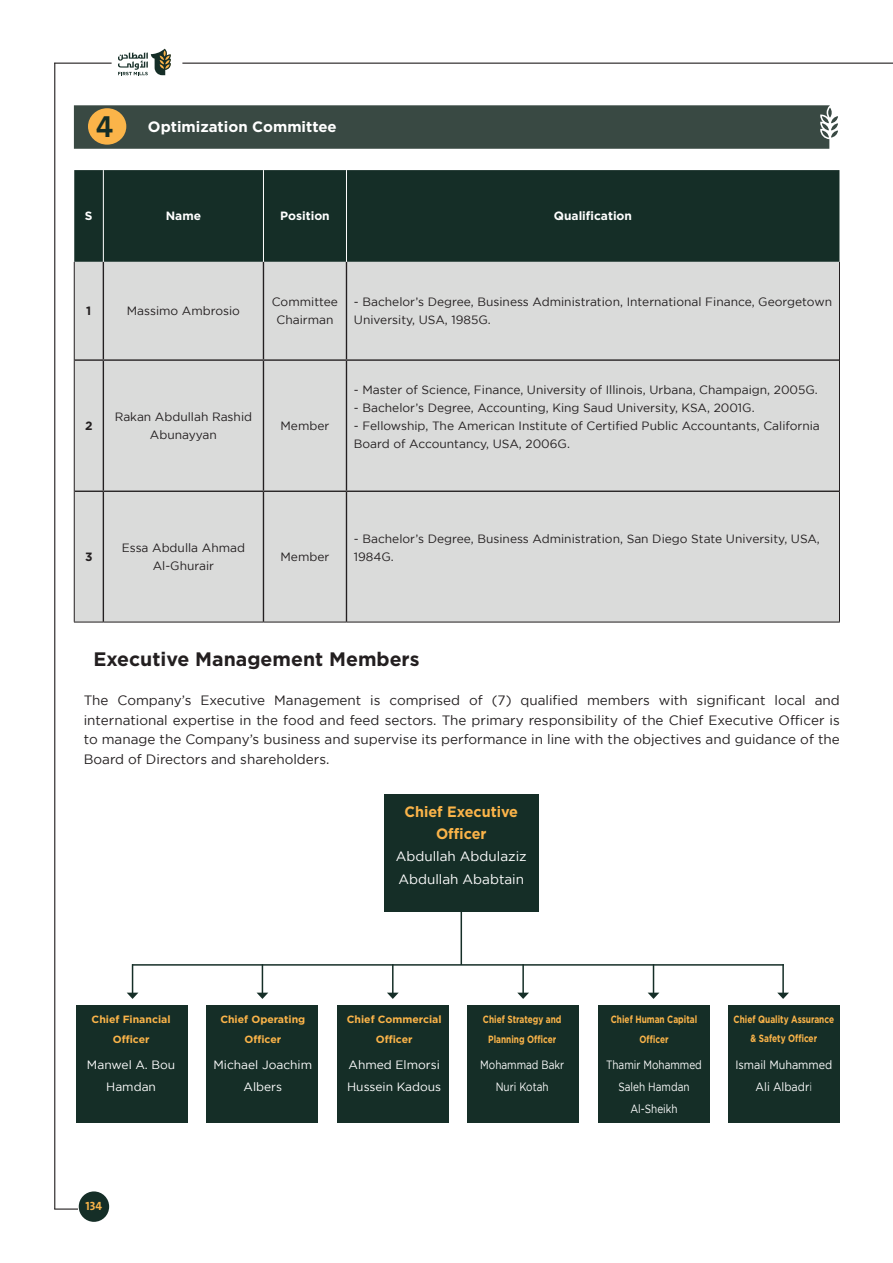
<style>
.page{position:relative;width:893px;height:1263px;background:#fff}
.page>*{position:absolute;margin:0;border:0;box-sizing:border-box;transform-origin:0 0}
.المتن{font:700 30.75px "The Sans Arabic";color:#152e27}
.المتن-2{font:700 19.5px "Gotham";color:#231f20}
.المتن-3{font:700 15px "Gotham";color:#fff}
.عادي{font:700 15px/22.2px "Gotham";color:#fbb449;text-align:center;scale:.96 1}
.نص{font:13.5px/19.5px "Gotham";color:#231f20;text-align:justify}
.عادي-2{font:13.5px/22.2px "Gotham";color:#fff}
.نص-2{font:12px/18px "Gotham";color:#231f20}
.عادي-3{font:12px/18px "Gotham";color:#231f20;text-align:center}
.عادي-4{font:12px/22.2px "Gotham";color:#fff;text-align:center}
.عادي-5{font:12px/22.2px "Gotham";color:#fff;text-align:center;scale:.83 1}
.عادي-6{font:700 12px "Gotham";color:#fff}
.عادي-7{font:12px/22.2px "Gotham";color:#fff;text-align:center;scale:.9 1}
.t1{font:700 12px "The Sans";color:#fbb449}
.عادي-8{font:700 12px "Gotham";color:#231f20}
.عادي-9{font:700 10.5px/19.5px "Gotham";color:#fbb449;text-align:center;scale:.79 1}
.عادي-10{font:700 10.5px/19.5px "Gotham";color:#fbb449;text-align:center}
.s1{font-weight:300}
</style>
<div class="page">
<hr style="left:54px;top:63px;width:1px;height:1146px;background:#231f20">
<hr style="left:54px;top:63px;width:58px;height:1px;background:#231f20">
<svg style="left:54px;top:1208px;width:24px;height:1px"></svg>
<div style="left:79px;top:1191px;width:30px;height:31px;background:#152e27;border-radius:50%"></div>
<svg style="left:118px;top:49px;width:53px;height:26px"></svg>
<hr style="left:182px;top:63px;width:711px;height:1px;background:#231f20">
<div style="left:74px;top:105px;width:764px;height:44px;background:#394943"></div>
<div style="left:88px;top:108px;width:38px;height:37px;background:#fbb449;border-radius:50%"></div>
<div style="left:74px;top:170px;width:765px;height:92px;background:#152e27"></div>
<div style="left:75px;top:262px;width:764px;height:360px;background:#dadbda"></div>
<hr style="left:74px;top:262px;width:1px;height:98px;background:#231f20">
<hr style="left:839px;top:262px;width:1px;height:98px;background:#231f20">
<hr style="left:74px;top:360px;width:1px;height:131px;background:#231f20">
<hr style="left:839px;top:360px;width:1px;height:131px;background:#231f20">
<hr style="left:74px;top:491px;width:1px;height:131px;background:#231f20">
<hr style="left:839px;top:491px;width:1px;height:131px;background:#231f20">
<svg style="left:74px;top:622px;width:29px;height:1px"></svg>
<hr style="left:103px;top:622px;width:160px;height:1px;background:#231f20">
<hr style="left:263px;top:622px;width:83px;height:1px;background:#231f20">
<hr style="left:346px;top:622px;width:494px;height:1px;background:#231f20">
<hr style="left:103px;top:262px;width:1px;height:97px;background:#231f20">
<hr style="left:263px;top:262px;width:1px;height:97px;background:#231f20">
<hr style="left:346px;top:262px;width:1px;height:97px;background:#231f20">
<hr style="left:75px;top:359px;width:28px;height:2px;background:#231f20">
<hr style="left:103px;top:359px;width:160px;height:2px;background:#231f20">
<hr style="left:103px;top:361px;width:1px;height:130px;background:#231f20">
<hr style="left:263px;top:359px;width:83px;height:2px;background:#231f20">
<hr style="left:263px;top:361px;width:1px;height:130px;background:#231f20">
<hr style="left:346px;top:359px;width:493px;height:2px;background:#231f20">
<hr style="left:346px;top:361px;width:1px;height:130px;background:#231f20">
<svg style="left:75px;top:491px;width:28px;height:1px"></svg>
<hr style="left:103px;top:491px;width:160px;height:1px;background:#231f20">
<hr style="left:103px;top:492px;width:1px;height:130px;background:#231f20">
<hr style="left:263px;top:491px;width:83px;height:1px;background:#231f20">
<hr style="left:263px;top:492px;width:1px;height:130px;background:#231f20">
<hr style="left:346px;top:491px;width:493px;height:1px;background:#231f20">
<hr style="left:346px;top:492px;width:1px;height:130px;background:#231f20">
<hr style="left:103px;top:170px;width:1px;height:92px;background:#fff">
<hr style="left:263px;top:170px;width:1px;height:92px;background:#fff">
<hr style="left:346px;top:170px;width:1px;height:92px;background:#fff">
<div style="left:76px;top:1005px;width:112px;height:117px;background:#152e27"></div>
<div style="left:206px;top:1005px;width:112px;height:117px;background:#152e27"></div>
<div style="left:337px;top:1005px;width:112px;height:117px;background:#152e27"></div>
<div style="left:384px;top:794px;width:154px;height:118px;background:#152e27"></div>
<div style="left:467px;top:1005px;width:112px;height:117px;background:#152e27"></div>
<div style="left:598px;top:1005px;width:111px;height:117px;background:#152e27"></div>
<div style="left:728px;top:1005px;width:112px;height:117px;background:#152e27"></div>
<hr style="left:461px;top:898px;width:1px;height:67px;background:#152e27">
<hr style="left:782px;top:964px;width:2px;height:29px;background:#152e27">
<svg style="left:777px;top:993px;width:12px;height:6px"></svg>
<svg style="left:127px;top:964px;width:11px;height:35px"></svg>
<svg style="left:257px;top:966px;width:11px;height:33px"></svg>
<hr style="left:392px;top:964px;width:2px;height:29px;background:#152e27">
<svg style="left:387px;top:993px;width:12px;height:6px"></svg>
<hr style="left:522px;top:964px;width:2px;height:29px;background:#152e27">
<svg style="left:517px;top:993px;width:12px;height:6px"></svg>
<svg style="left:648px;top:966px;width:11px;height:33px"></svg>
<hr style="left:132px;top:964px;width:652px;height:2px;background:#152e27">
<p class="المتن" style="left:96px;top:107px;width:19px">4</p>
<p class="المتن-3" style="left:148px;top:118px;width:190px">Optimization Committee</p>
<p class="عادي-6" style="left:85px;top:209px;width:9px">S</p>
<p class="عادي-6" style="left:166px;top:209px;width:37px">Name</p>
<p class="عادي-6" style="left:280px;top:209px;width:51px">Position</p>
<p class="عادي-6" style="left:554px;top:209px;width:80px">Qualification</p>
<p class="عادي-8" style="left:86px;top:304px;width:7px">1</p>
<p class="عادي-3" style="left:127px;top:302px;width:115px">Massimo Ambrosio</p>
<p class="عادي-3" style="left:272px;top:293px;width:68px">Committee<br>Chairman</p>
<p class="نص-2" style="left:354px;top:293px;width:480px">- Bachelor’s Degree, Business Administration, International Finance, Georgetown<br>University, USA, 1985G.</p>
<p class="عادي-8" style="left:85px;top:419px;width:9px">2</p>
<p class="عادي-3" style="left:115px;top:408px;width:139px">Rakan Abdullah Rashid<br>Abunayyan</p>
<p class="عادي-3" style="left:281px;top:417px;width:50px">Member</p>
<p class="نص-2" style="left:354px;top:381px;width:465px">- Master of Science, Finance, University of Illinois, Urbana, Champaign, 2005G.</p>
<p class="نص-2" style="left:354px;top:399px;width:402px">- Bachelor’s Degree, Accounting, King Saud University, KSA, 2001G.</p>
<p class="نص-2" style="left:354px;top:417px;width:467px">- Fellowship, The American Institute of Certified Public Accountants, California<br>Board of Accountancy, USA, 2006G.</p>
<p class="عادي-8" style="left:85px;top:550px;width:9px">3</p>
<p class="عادي-3" style="left:122px;top:539px;width:125px">Essa Abdulla Ahmad</p>
<p class="عادي-3" style="left:153px;top:557px;width:63px">Al-Ghurair</p>
<p class="عادي-3" style="left:281px;top:548px;width:50px">Member</p>
<p class="نص-2" style="left:354px;top:530px;width:467px">- Bachelor’s Degree, Business Administration, San Diego State University, USA,</p>
<p class="نص-2" style="left:354px;top:548px;width:42px">1984G.</p>
<p class="المتن-2" style="left:93px;top:648px;width:328px">Executive Management Members</p>
<p class="نص" style="left:84px;top:690px;width:758px">The Company’s Executive Management is comprised of (7) qualified members with significant local and international expertise in the food and feed sectors. The primary responsibility of the Chief Executive Officer is to manage the Company’s business and supervise its performance in line with the objectives and guidance of the Board of Directors and shareholders.</p>
<p class="عادي" style="left:405px;top:800px;width:120px">Chief Executive<br>Officer</p>
<p class="عادي-2" style="left:396px;top:845px;width:133px">Abdullah Abdulaziz<br>Abdullah Ababtain</p>
<p class="عادي-10" style="left:92px;top:1009px;width:80px">Chief Financial<br>Officer</p>
<p class="عادي-9" style="left:483px;top:1009px;width:101px">Chief Strategy and<br>Planning Officer</p>
<p class="عادي-10" style="left:220px;top:1009px;width:86px">Chief Operating<br>Officer</p>
<p class="عادي-10" style="left:347px;top:1009px;width:96px">Chief Commercial<br>Officer</p>
<p class="عادي-9" style="left:611px;top:1009px;width:111px">Chief Human Capital<br>Officer</p>
<p class="عادي-9" style="left:734px;top:1009px;width:129px">Chief Quality Assurance &amp; Safety Officer</p>
<p class="عادي-4" style="left:87px;top:1053px;width:90px">Manwel A. Bou<br>Hamdan</p>
<p class="عادي-5" style="left:480px;top:1053px;width:103px">Mohammad Bakr<br>Nuri Kotah</p>
<p class="عادي-4" style="left:213px;top:1053px;width:100px">Michael Joachim<br>Albers</p>
<p class="عادي-4" style="left:347px;top:1053px;width:96px;text-align:left">Ahmed Elmorsi<br>Hussein Kadous</p>
<p class="عادي-5" style="left:606px;top:1053px;width:117px">Thamir Mohammed<br>Saleh Hamdan<br>Al-Sheikh</p>
<p class="عادي-7" style="left:735px;top:1053px;width:109px">Ismail Muhammed<br>Ali Albadr<span class="s1">i</span></p>
<p class="t1" style="left:86px;top:1199px;width:18px">134</p>
</div>
